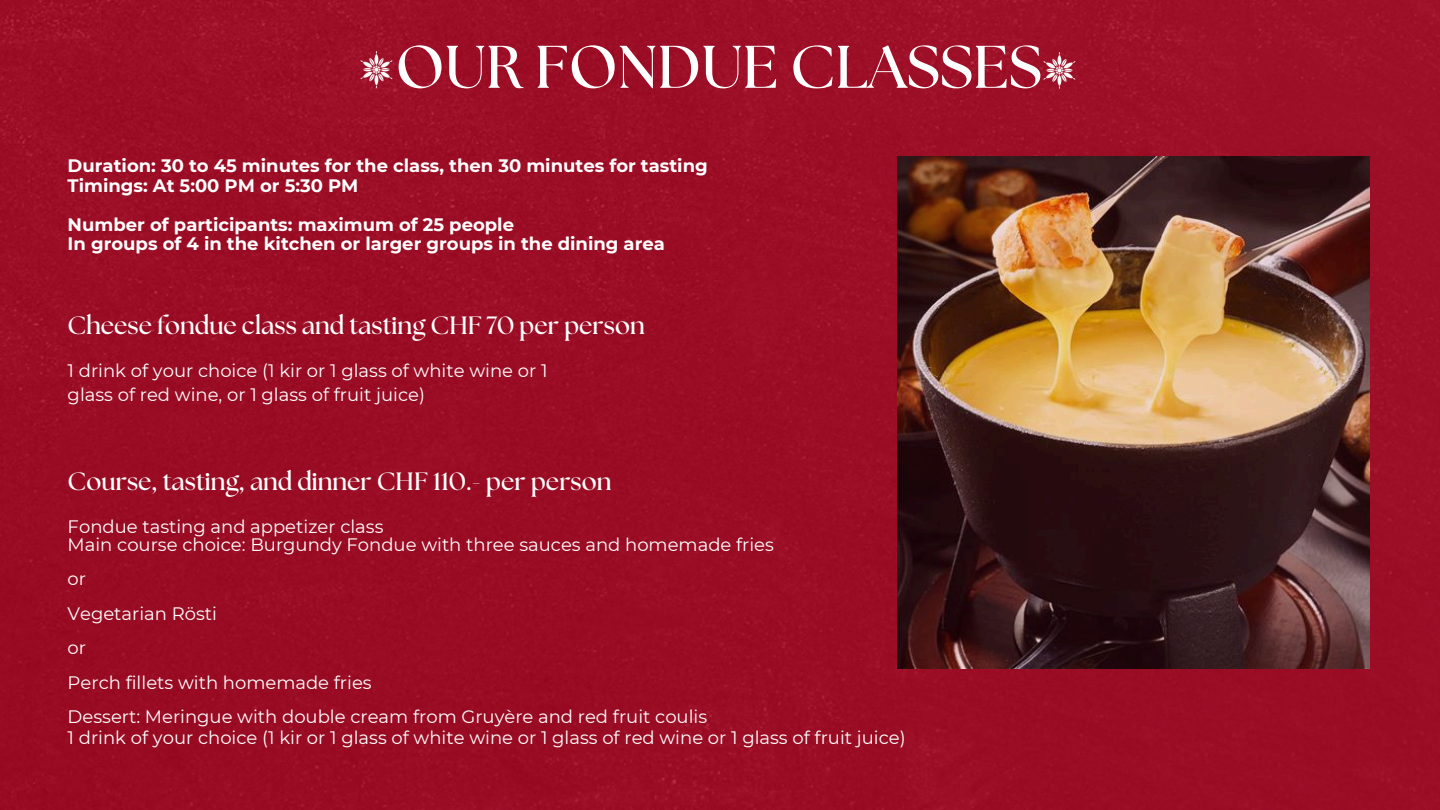
<style>
.page{position:relative;width:1440px;height:810px;background:#9b0d25}
.page>*{position:absolute;margin:0;border:0;box-sizing:border-box;transform-origin:0 0}
.t1{font:700 60px "The Seasons";color:#fff}
.t2{font:700 25px "The Seasons";color:#fff}
.t3{font:18px/24.8px "Montserrat";color:#fff}
.t4{font:700 18px/19.5px "Montserrat";color:#fff}
</style>
<div class="page">
<img style="left:352px;top:52px;width:49px;height:37px">
<img style="left:1035px;top:52px;width:49px;height:38px">
<img style="left:897px;top:156px;width:473px;height:512px">
<p class="t1" style="left:395px;top:40px;width:648px">OUR FONDUE CLASSES</p>
<p class="t4" style="left:68px;top:156px;width:642px">Duration: 30 to 45 minutes for the class, then 30 minutes for tasting<br>Timings: At 5:00 PM or 5:30 PM</p>
<p class="t4" style="left:68px;top:214px;width:599px">Number of participants: maximum of 25 people<br>In groups of 4 in the kitchen or larger groups in the dining area</p>
<h3 class="t2" style="left:68px;top:314px;width:579px">Cheese fondue class and tasting CHF 70 per person</h3>
<h3 class="t3" style="left:68px;top:358px;width:481px">1 drink of your choice (1 kir or 1 glass of white wine or 1 glass of red wine, or 1 glass of fruit juice)</h3>
<p class="t2" style="left:68px;top:470px;width:545px">Course, tasting, and dinner CHF 110.- per person</p>
<p class="t3" style="left:68px;top:515px;width:317px">Fondue tasting and appetizer class</p>
<p class="t3" style="left:68px;top:532px;width:708px">Main course choice: Burgundy Fondue with three sauces and homemade fries</p>
<h2 class="t3" style="left:68px;top:566px;width:20px">or</h2>
<p class="t3" style="left:68px;top:601px;width:151px">Vegetarian Rösti</p>
<p class="t3" style="left:68px;top:635px;width:20px">or</p>
<p class="t3" style="left:68px;top:670px;width:306px">Perch fillets with homemade fries</p>
<p class="t3" style="left:68px;top:704px;width:641px">Dessert: Meringue with double cream from Gruyère and red fruit coulis</p>
<p class="t3" style="left:68px;top:725px;width:840px">1 drink of your choice (1 kir or 1 glass of white wine or 1 glass of red wine or 1 glass of fruit juice)</p>
</div>
